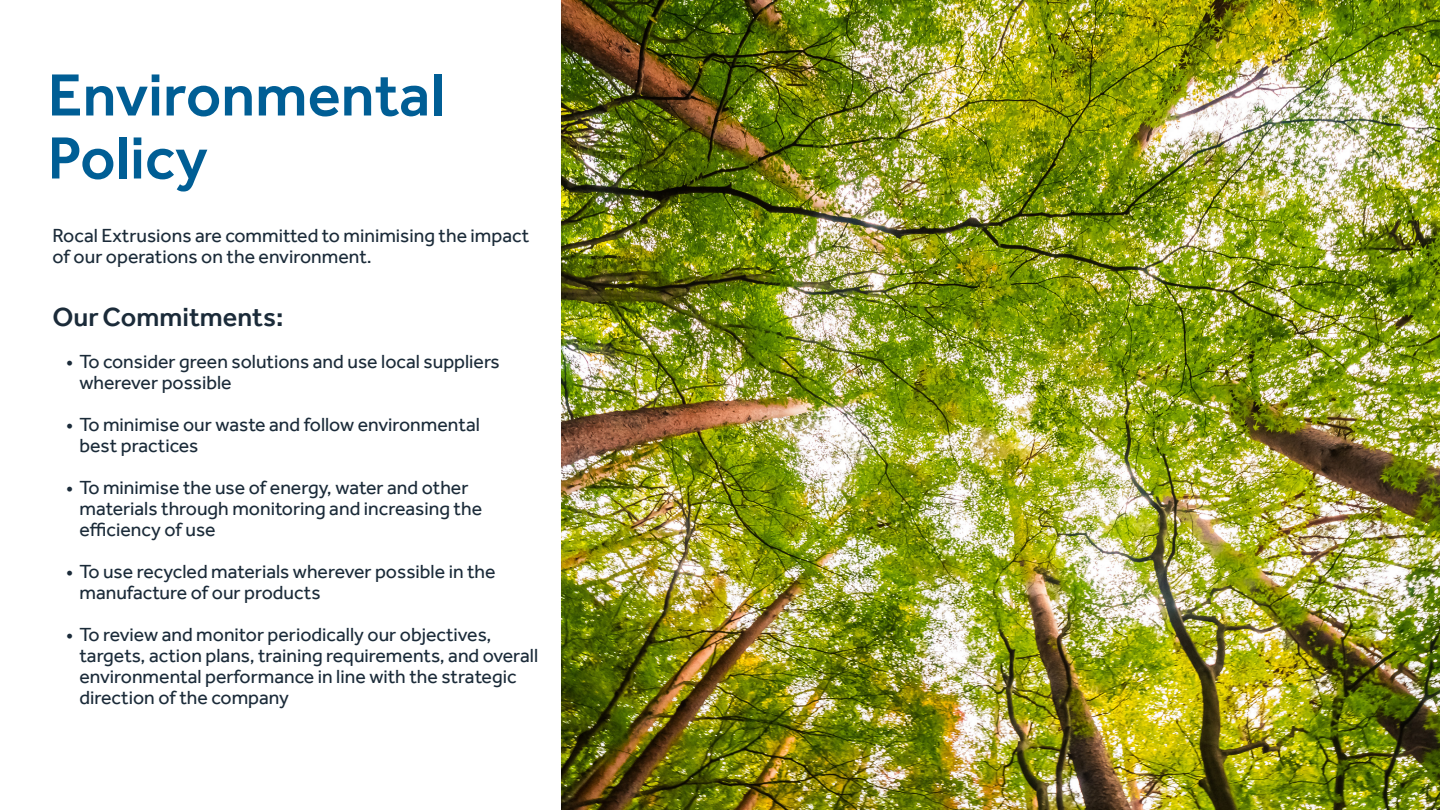
<style>
.page{position:relative;width:1440px;height:810px;background:#fff}
.page>*{position:absolute;margin:0;border:0;box-sizing:border-box;transform-origin:0 0}
.t1{font:500 61.5px/63px "Effra";color:#005e95}
.pull_quote{font:500 27px "Effra";color:#1b2b39}
.body{font:19.5px/21px "Effra";color:#1b2b39}
</style>
<div class="page">
<img style="left:561px;top:0;width:879px;height:810px">
<p class="t1" style="left:48px;top:63px;width:398px">Environmental<br>Policy</p>
<p class="body" style="left:52px;top:224px;width:478px">Rocal Extrusions are committed to minimising the impact of our operations on the environment.</p>
<p class="pull_quote" style="left:52px;top:300px;width:232px">Our Commitments:</p>
<p class="body" style="left:80px;top:350px;width:422px;text-indent:-14px">• To consider green solutions and use local suppliers wherever possible</p>
<p class="body" style="left:80px;top:413px;width:402px;text-indent:-14px">• To minimise our waste and follow environmental best practices</p>
<p class="body" style="left:80px;top:476px;width:404px;text-indent:-14px">• To minimise the use of energy, water and other materials through monitoring and increasing the efficiency of use</p>
<p class="body" style="left:80px;top:560px;width:418px;text-indent:-14px">• To use recycled materials wherever possible in the manufacture of our products</p>
<p class="body" style="left:80px;top:623px;width:460px;text-indent:-14px">• To review and monitor periodically our objectives, targets, action plans, training requirements, and overall environmental performance in line with the strategic direction of the company</p>
</div>
